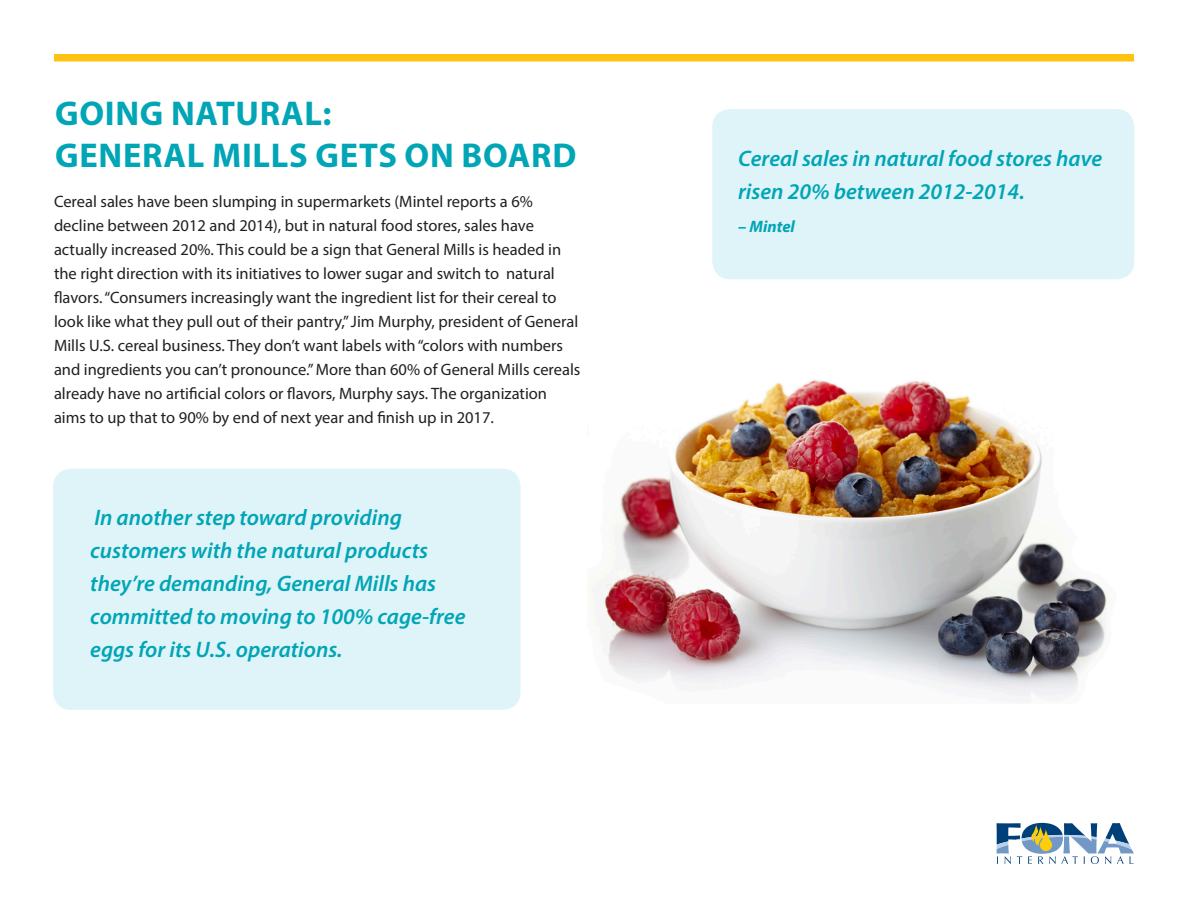
<style>
.page{position:relative;width:1188px;height:918px;background:#fff}
.page>*{position:absolute;margin:0;border:0;box-sizing:border-box;transform-origin:0 0}
.t1{font:700 34.5px "Myriad Pro";letter-spacing:.02em;color:#00a5b6}
.Body{font:italic 600 22.5px/33px "Myriad Pro";color:#00a5b6}
.Body-2{font:16.5px/24px "Myriad Pro";color:#231f20}
.Body-3{font:italic 700 16.5px "Myriad Pro";color:#00a5b6}
</style>
<div class="page">
<svg style="left:997px;top:823px;width:137px;height:41px"></svg>
<div style="left:53px;top:469px;width:468px;height:241px;background:#def4f8;border-radius:18px"></div>
<div style="left:712px;top:109px;width:422px;height:170px;background:#def4f8;border-radius:18px"></div>
<div style="left:54px;top:54px;width:1080px;height:8px;background:#fec210"></div>
<img style="left:598px;top:380px;width:509px;height:321px">
<p class="t1" style="left:55px;top:91px;width:278px">GOING NATURAL:</p>
<p class="t1" style="left:55px;top:133px;width:523px">GENERAL MILLS GETS ON BOARD</p>
<p class="Body-2" style="left:54px;top:189px;width:528px">Cereal sales have been slumping in supermarkets (Mintel reports a 6% decline between 2012 and 2014), but in natural food stores, sales have actually increased 20%. This could be a sign that General Mills is headed in the right direction with its initiatives to lower sugar and switch to natural flavors. “Consumers increasingly want the ingredient list for their cereal to look like what they pull out of their pantry,” Jim Murphy, president of General Mills U.S. cereal business. They don’t want labels with “colors with numbers and ingredients you can’t pronounce.” More than 60% of General Mills cereals already have no artificial colors or flavors, Murphy says. The organization aims to up that to 90% by end of next year and finish up in 2017.</p>
<p class="Body" style="left:90px;top:501px;width:377px">In another step toward providing customers with the natural products they’re demanding, General Mills has committed to moving to 100% cage-free eggs for its U.S. operations.</p>
<p class="Body" style="left:738px;top:141px;width:366px">Cereal sales in natural food stores have risen 20% between 2012-2014.</p>
<p class="Body-3" style="left:738px;top:216px;width:58px">– Mintel</p>
</div>
